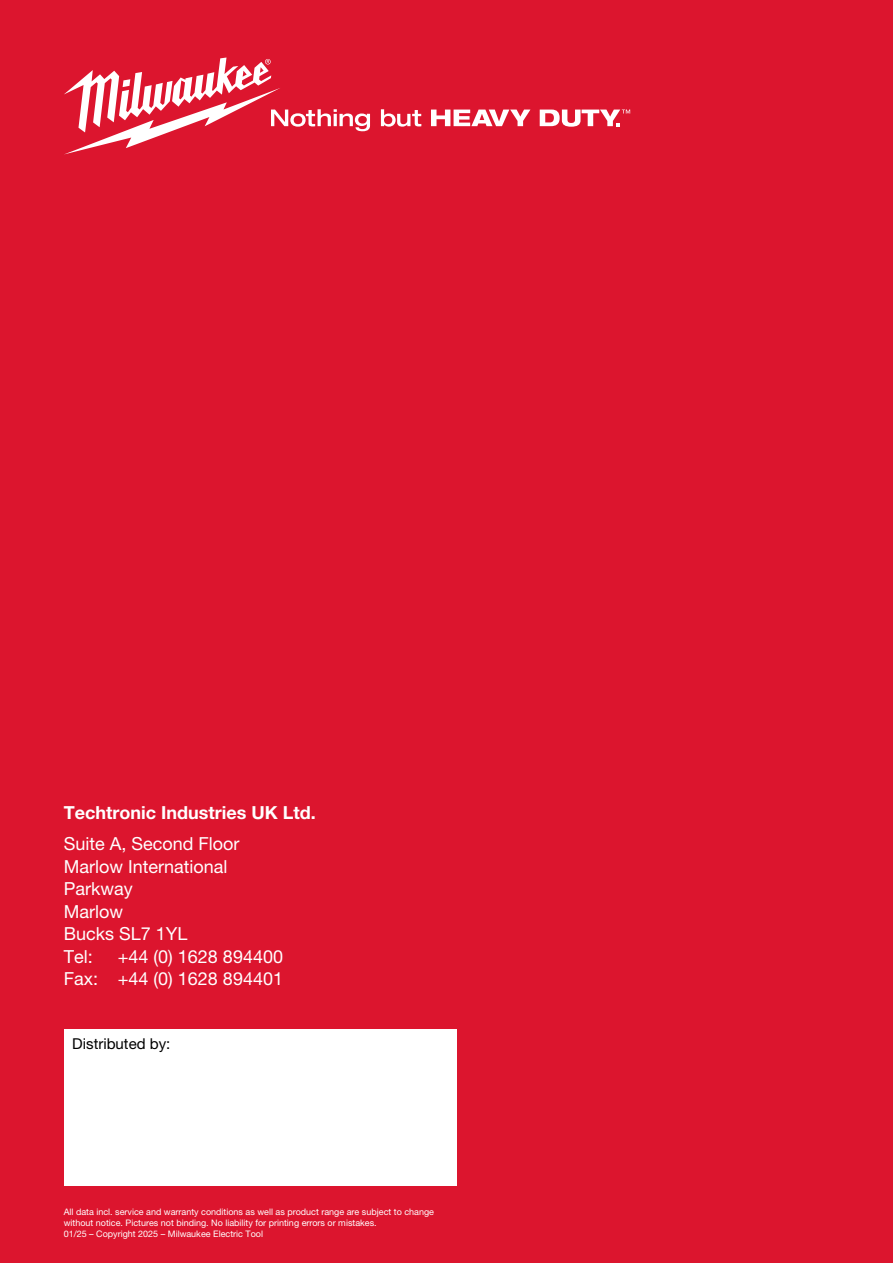
<style>
.page{position:relative;width:893px;height:1263px;background:#dc152e}
.page>*{position:absolute;margin:0;border:0;box-sizing:border-box;transform-origin:0 0}
.t1{font:18px/22.5px "Helvetica Neue LT Pro";color:#fff}
.t2{font:700 18px "Helvetica Neue LT Pro";color:#fff}
.t3{font:15px "Helvetica Neue LT Pro";color:#000}
.t4{font:9px/10.8px "Helvetica Neue LT Pro";color:#fff}
</style>
<div class="page">
<div style="left:64px;top:1029px;width:393px;height:157px;background:#fff"></div>
<svg style="left:381px;top:109px;width:40px;height:18px"></svg>
<svg style="left:431px;top:110px;width:99px;height:16px"></svg>
<svg style="left:540px;top:110px;width:90px;height:17px"></svg>
<svg style="left:64px;top:58px;width:306px;height:96px"></svg>
<h1 class="t2" style="left:64px;top:801px;width:253px">Techtronic Industries UK Ltd.</h1>
<h1 class="t1" style="left:64px;top:832px;width:177px">Suite A, Second Floor<br>Marlow International<br>Parkway<br>Marlow<br>Bucks SL7 1YL<br>Tel:</h1>
<h1 class="t1" style="left:64px;top:945px;width:221px;text-align:right">+44 (0) 1628 894400<br>Fax: +44 (0) 1628 894401</h1>
<h2 class="t3" style="left:72px;top:1034px;width:100px">Distributed by:</h2>
<p class="t4" style="left:64px;top:1207px;width:372px">All data incl. service and warranty conditions as well as product range are subject to change without notice. Pictures not binding. No liability for printing errors or mistakes.<br>01/25 – Copyright 2025 – Milwaukee Electric Tool</p>
</div>
